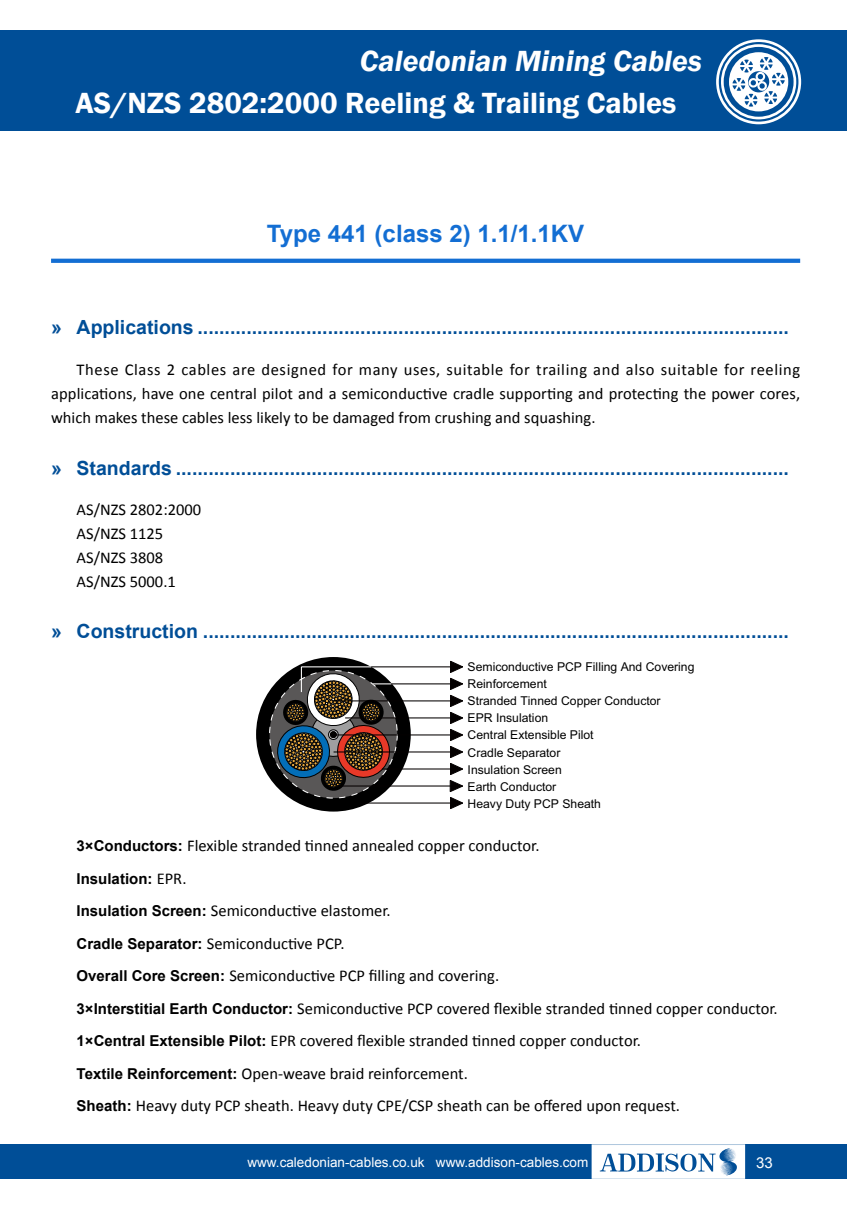
<style>
.page{position:relative;width:847px;height:1212px;background:#fff}
.page>*{position:absolute;margin:0;border:0;box-sizing:border-box;transform-origin:0 0}
.t1{font:600 30px "Franklin Gothic";color:#fff}
.t2{font:italic 600 30px "Franklin Gothic";color:#fff}
.t3{font:700 24px "Arial";color:#136ed3}
.t4{font:700 19.5px "Arial";color:#004e97}
.t5{font:16.5px/32.5px "Calibri";color:#000}
.t6{font:700 15px "Arial";color:#000}
.t7{font:15px "Arial";color:#fff}
.t8{font:13.5px "Arial";color:#fff}
.t9{font:12.15px/17.1px "Arial";color:#000}
.s1{font-family:"Arial";font-weight:700;font-size:15px}
.s2{font-family:"Calibri";font-weight:400;font-size:16.5px}
</style>
<div class="page">
<div style="left:0;top:31px;width:846px;height:100px;background:#004e97"></div>
<div style="left:0;top:1145px;width:846px;height:34px;background:#004e97"></div>
<div style="left:591px;top:1144px;width:153px;height:35px;background:#fff;border:2px solid #fff"></div>
<svg style="left:716px;top:39px;width:84px;height:85px"></svg>
<svg style="left:599px;top:1148px;width:138px;height:27px"></svg>
<svg style="left:51px;top:259px;width:748px;height:4px;fill:#136ed3"></svg>
<div style="left:256px;top:657px;width:154px;height:154px;background:#000;border-radius:50%"></div>
<svg style="left:269px;top:670px;width:128px;height:128px"></svg>
<hr style="left:333px;top:751px;width:121px;height:1px;background:#040000">
<hr style="left:382px;top:768px;width:72px;height:1px;background:#040000">
<hr style="left:334px;top:785px;width:120px;height:1px;background:#040000">
<hr style="left:345px;top:717px;width:109px;height:1px;background:#040000">
<hr style="left:359px;top:802px;width:95px;height:1px;background:#040000">
<hr style="left:333px;top:700px;width:121px;height:1px;background:#040000">
<hr style="left:333px;top:734px;width:121px;height:1px;background:#040000">
<hr style="left:373px;top:683px;width:81px;height:1px;background:#040000">
<svg style="left:450px;top:661px;width:13px;height:148px"></svg>
<hr style="left:302px;top:666px;width:152px;height:1px;background:#040000">
<svg style="left:273px;top:667px;width:119px;height:125px"></svg>
<hr style="left:301px;top:666px;width:70px;height:1px;background:#fff">
<h1 class="t2" style="left:359px;top:41px;width:343px">Caledonian Mining Cables</h1>
<h1 class="t1" style="left:76px;top:85px;width:602px">AS/NZS 2802:2000 Reeling &amp; Trailing Cables</h1>
<h2 class="t3" style="left:267px;top:218px;width:319px">Type 441 (class 2) 1.1/1.1KV</h2>
<p class="t4" style="left:51px;top:315px;width:739px">» Applications .............................................................................................................</p>
<p class="t5" style="left:51px;top:357px;width:750px;line-height:24px;text-align:justify;text-indent:25px">These Class 2 cables are designed for many uses, suitable for trailing and also suitable for reeling applications, have one central pilot and a semiconductive cradle supporting and protecting the power cores, which makes these cables less likely to be damaged from crushing and squashing.</p>
<p class="t4" style="left:51px;top:455px;width:739px">» Standards .................................................................................................................</p>
<p class="t5" style="left:77px;top:498px;width:126px;line-height:24px">AS/NZS 2802:2000<br>AS/NZS 1125<br>AS/NZS 3808<br>AS/NZS 5000.1</p>
<p class="t4" style="left:51px;top:619px;width:739px">» Construction ............................................................................................................</p>
<p class="t9" style="left:467px;top:658px;width:228px">Semiconductive PCP Filling And Covering</p>
<p class="t9" style="left:467px;top:675px;width:81px">Reinforcement</p>
<p class="t9" style="left:467px;top:710px;width:82px">EPR Insulation</p>
<p class="t9" style="left:467px;top:693px;width:194px">Stranded Tinned Copper Conductor</p>
<p class="t9" style="left:467px;top:727px;width:127px">Central Extensible Pilot</p>
<p class="t9" style="left:467px;top:744px;width:96px">Cradle Separator<br>Insulation Screen</p>
<p class="t9" style="left:467px;top:778px;width:90px">Earth Conductor</p>
<p class="t9" style="left:467px;top:795px;width:135px">Heavy Duty PCP Sheath</p>
<p class="t5" style="left:77px;top:829px;width:464px"><span class="s1">3×Conductors:</span> Flexible stranded tinned annealed copper conductor.</p>
<p class="t6" style="left:77px;top:869px;width:111px">Insulation: <span class="s2">EPR.</span></p>
<p class="t5" style="left:77px;top:894px;width:702px"><span class="s1">Insulation Screen:</span> Semiconductive elastomer.<br><span class="s1">Cradle Separator:</span> Semiconductive PCP.<br><span class="s1">Overall Core Screen:</span> Semiconductive PCP filling and covering.<br><span class="s1">3×Interstitial Earth Conductor:</span> Semiconductive PCP covered flexible stranded tinned copper conductor.<br><span class="s1">1×Central Extensible Pilot:</span> EPR covered flexible stranded tinned copper conductor.<br><span class="s1">Textile Reinforcement:</span> Open-weave braid reinforcement.<br><span class="s1">Sheath:</span> Heavy duty PCP sheath. Heavy duty CPE/CSP sheath can be offered upon request.</p>
<p class="t8" style="left:247px;top:1153px;width:342px">www.caledonian-cables.co.uk www.addison-cables.com</p>
<p class="t7" style="left:755px;top:1153px;width:18px">33</p>
</div>
